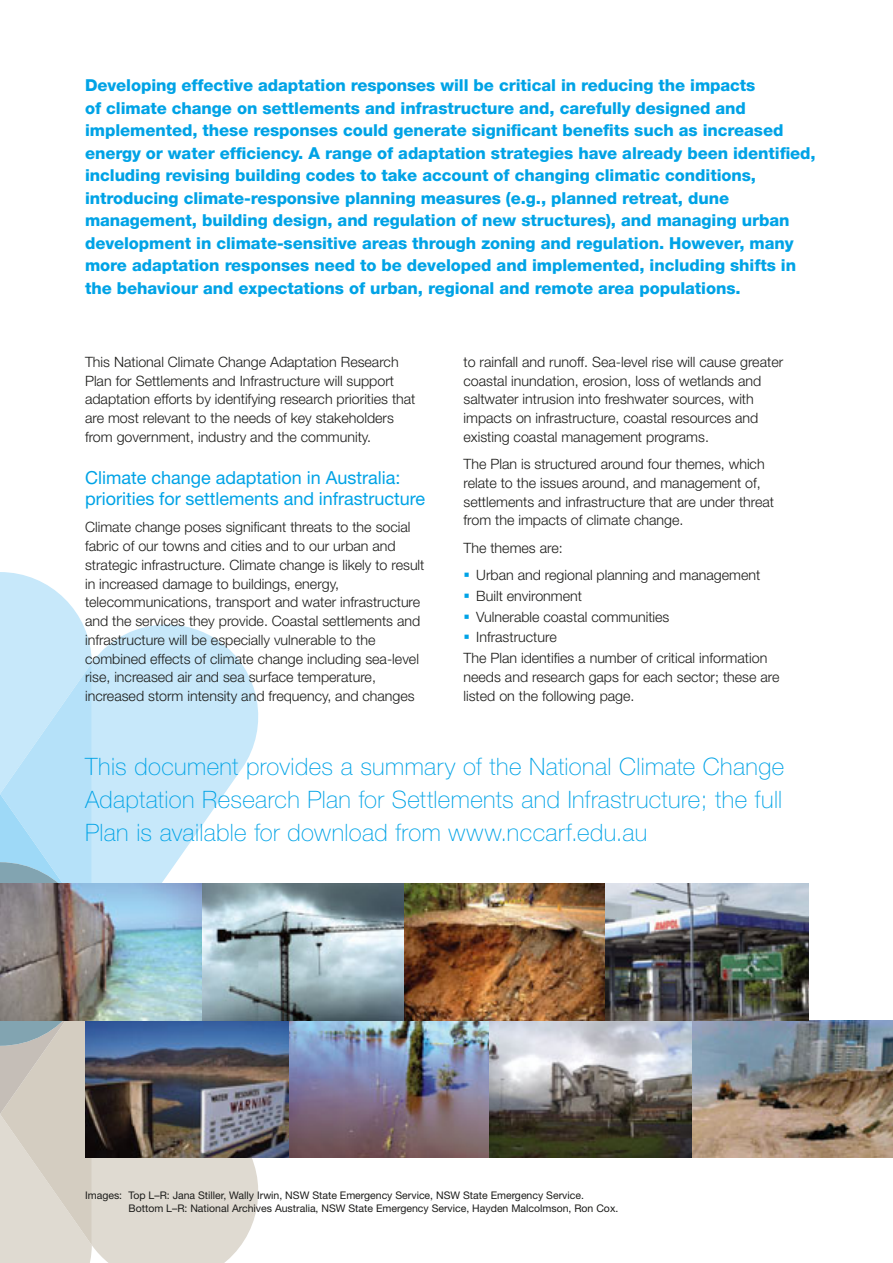
<style>
.page{position:relative;width:893px;height:1263px;background:#fff}
.page>*{position:absolute;margin:0;border:0;box-sizing:border-box;transform-origin:0 0}
.t1{font:100 24px/33px "Helvetica Neue";letter-spacing:.015em;color:#00a3e6;text-align:justify}
.t2{font:18px/21px "Helvetica Neue";color:#00a3e6}
.t3{font:800 16.5px/22.5px "Helvetica Neue";letter-spacing:-.005em;color:#00a3e6}
.t4{font:300 14.25px/18.8px "Helvetica Neue";color:#1c1c1a}
.t5{font:10.5px/12.6px "Helvetica Neue";color:#1c1c1a}
.s1{color:#00a3e6}
</style>
<div class="page">
<svg style="left:112px;top:1157px;width:159px;height:106px;background:#e1ddd5"></svg>
<svg style="left:112px;top:624px;width:159px;height:260px;fill:#c7e8fa"></svg>
<svg style="left:0;top:572px;width:112px;height:691px;background:#c8dbe3"></svg>
<img style="left:85px;top:1020px;width:808px;height:137px">
<img style="left:0;top:884px;width:808px;height:136px">
<p class="t3" style="left:85px;top:76px;width:732px">Developing effective adaptation responses will be critical in reducing the impacts<br>of climate change on settlements and infrastructure and, carefully designed and implemented, these responses could generate significant benefits such as increased energy or water efficiency. A range of adaptation strategies have already been identified, including revising building codes to take account of changing climatic conditions, introducing climate-responsive planning measures (e.g., planned retreat, dune management, building design, and regulation of new structures), and managing urban development in climate-sensitive areas through zoning and regulation. However, many more adaptation responses need to be developed and implemented, including shifts in the behaviour and expectations of urban, regional and remote area populations.</p>
<p class="t4" style="left:85px;top:354px;width:332px">This National Climate Change Adaptation Research Plan for Settlements and Infrastructure will support adaptation efforts by identifying research priorities that are most relevant to the needs of key stakeholders from government, industry and the community.</p>
<p class="t2" style="left:85px;top:469px;width:342px">Climate change adaptation in Australia: priorities for settlements and infrastructure</p>
<p class="t4" style="left:85px;top:519px;width:341px">Climate change poses significant threats to the social fabric of our towns and cities and to our urban and strategic infrastructure. Climate change is likely to result in increased damage to buildings, energy, telecommunications, transport and water infrastructure and the services they provide. Coastal settlements and infrastructure will be especially vulnerable to the combined effects of climate change including sea-level rise, increased air and sea surface temperature, increased storm intensity and frequency, and changes</p>
<p class="t4" style="left:463px;top:354px;width:321px">to rainfall and runoff. Sea-level rise will cause greater coastal inundation, erosion, loss of wetlands and saltwater intrusion into freshwater sources, with impacts on infrastructure, coastal resources and existing coastal management programs.</p>
<p class="t4" style="left:463px;top:456px;width:312px">The Plan is structured around four themes, which relate to the issues around, and management of, settlements and infrastructure that are under threat from the impacts of climate change.</p>
<p class="t4" style="left:463px;top:539px;width:101px">The themes are:</p>
<p class="t4" style="left:463px;top:567px;width:298px"><span class="s1">▪</span> Urban and regional planning and management</p>
<p class="t4" style="left:463px;top:587px;width:120px"><span class="s1">▪</span> Built environment</p>
<p class="t4" style="left:463px;top:608px;width:207px"><span class="s1">▪</span> Vulnerable coastal communities</p>
<p class="t4" style="left:463px;top:628px;width:305px;line-height:20.9px"><span class="s1">▪</span> Infrastructure<br>The Plan identifies a number of critical information</p>
<p class="t4" style="left:463px;top:669px;width:318px">needs and research gaps for each sector; these are listed on the following page.</p>
<h1 class="t1" style="left:85px;top:752px;width:701px">This document provides a summary of the National Climate Change Adaptation Research Plan for Settlements and Infrastructure; the full Plan is available for download from www.nccarf.edu.au</h1>
<p class="t5" style="left:129px;top:1190px;width:491px;text-indent:-44px">Images: Top L–R: Jana Stiller, Wally Irwin, NSW State Emergency Service, NSW State Emergency Service.<br>Bottom L–R: National Archives Australia, NSW State Emergency Service, Hayden Malcolmson, Ron Cox.</p>
</div>
